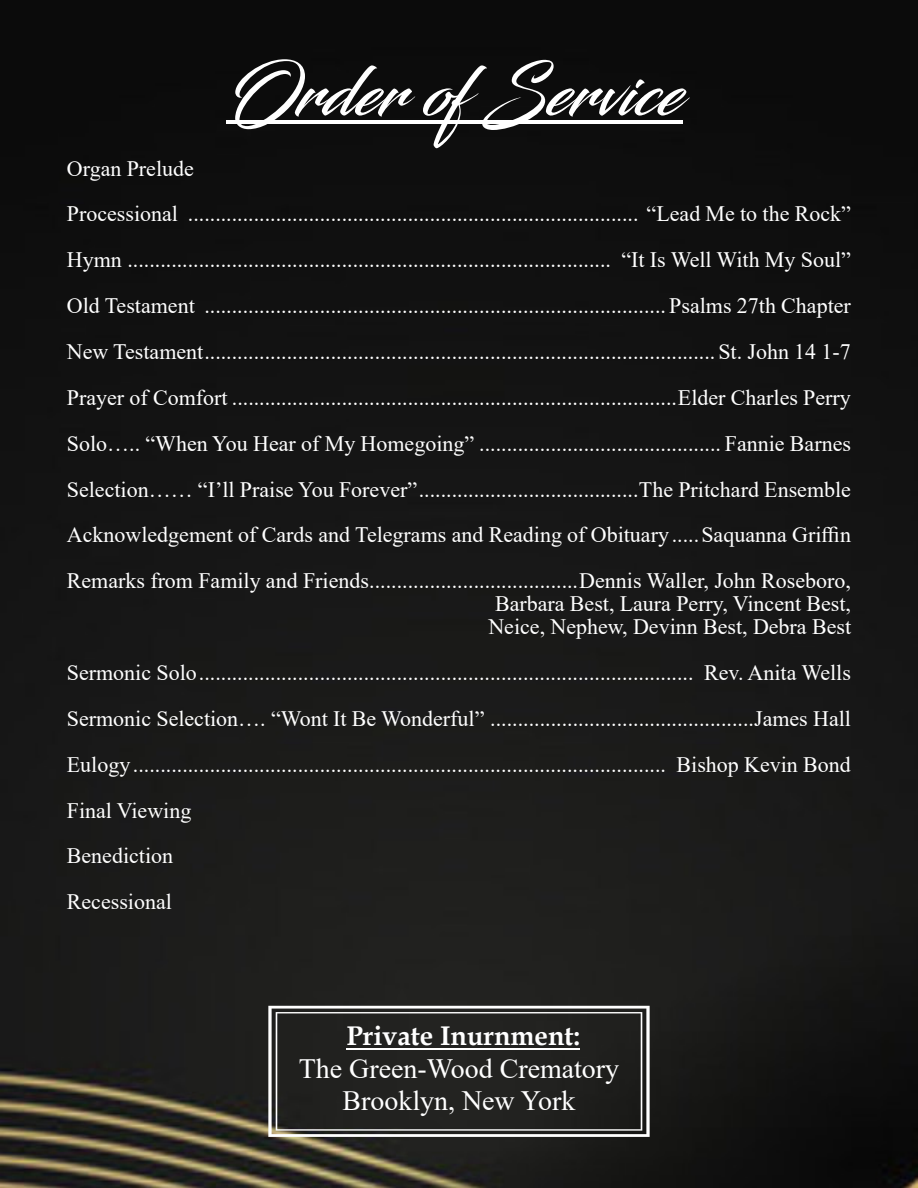
<style>
.page{position:relative;width:918px;height:1188px;background:#fff}
.page>*{position:absolute;margin:0;border:0;box-sizing:border-box;transform-origin:0 0}
.t1{font:67.5px "Blacksword";color:#fff}
.t2{font:27.9px/32.5px "Times New Roman";color:#fff;text-align:center}
.t3{font:700 27px "Book Antiqua";color:#fff}
.t4{font:22.05px/45.9px "Times New Roman";color:#fff}
</style>
<div class="page">
<img style="left:0;top:0;width:918px;height:1188px">
<svg style="left:268px;top:1006px;width:382px;height:131px;background:#353533"></svg>
<hr style="left:346px;top:1049px;width:234px;height:1px;background:#fff">
<hr style="left:226px;top:120px;width:456px;height:4px;background:#fff">
<h1 class="t1" style="left:226px;top:54px;width:458px">Order ofService</h1>
<p class="t4" style="left:67px;top:147px;width:786px">Organ Prelude<br>Processional .................................................................................. “Lead Me to the Rock” Hymn ........................................................................................ “It Is Well With My Soul” Old Testament .................................................................................... Psalms 27th Chapter New Testament............................................................................................. St. John 14 1-7<br>Prayer of Comfort .................................................................................Elder Charles Perry Solo….. “When You Hear of My Homegoing” ............................................ Fannie Barnes Selection…… “I’ll Praise You Forever”........................................The Pritchard Ensemble Acknowledgement of Cards and Telegrams and Reading of Obituary.....Saquanna Griffin Remarks from Family and Friends......................................Dennis Waller, John Roseboro,</p>
<p class="t4" style="left:488px;top:594px;width:364px;line-height:23px;text-align:center">Barbara Best, Laura Perry, Vincent Best,<br>Neice, Nephew, Devinn Best, Debra Best</p>
<p class="t4" style="left:67px;top:652px;width:786px">Sermonic Solo.......................................................................................... Rev. Anita Wells Sermonic Selection…. “Wont It Be Wonderful” ................................................James Hall Eulogy................................................................................................. Bishop Kevin Bond Final Viewing<br>Benediction<br>Recessional</p>
<p class="t3" style="left:346px;top:1025px;width:235px">Private Inurnment:</p>
<p class="t2" style="left:299px;top:1055px;width:322px">The Green-Wood Crematory<br>Brooklyn, New York</p>
</div>
